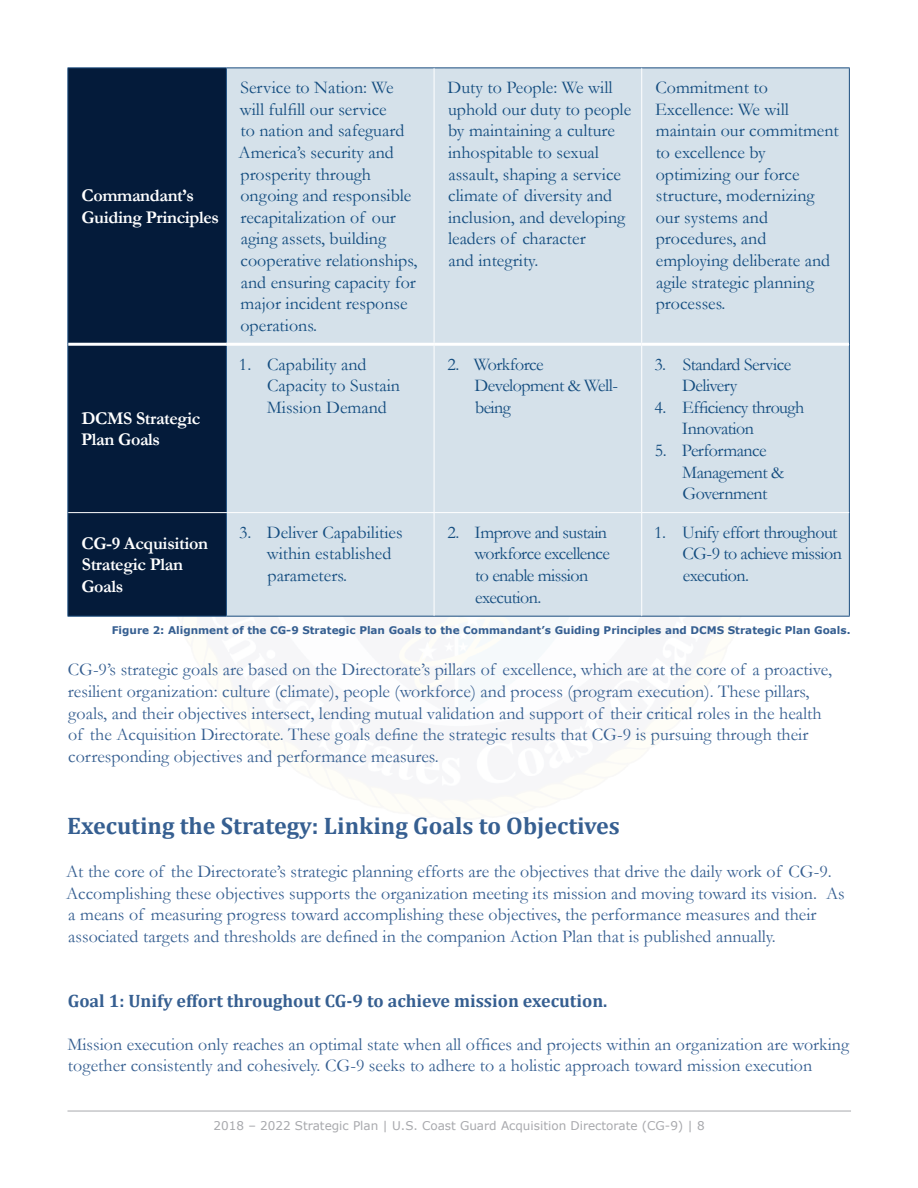
<style>
.page{position:relative;width:918px;height:1188px;background:#fff}
.page>*{position:absolute;margin:0;border:0;box-sizing:border-box;transform-origin:0 0}
.t1{font:700 24px "Cambria";color:#365f91}
.t2{font:18px/21.6px "Garamond";color:#365f91}
.t3{font:18px/21.6px "Garamond";color:#134c7f}
.t4{font:18px/21.6px "Garamond";letter-spacing:-.03em;color:#134c7f}
.t5{font:700 18px/21.6px "Garamond";letter-spacing:-.02em;color:#fff}
.t6{font:700 18px "Cambria";color:#365f91}
.t7{font:12px "Verdana";color:#a8a9ad}
.t8{font:700 10.5px "Verdana";color:#365f91}
</style>
<div class="page">
<hr style="left:68px;top:1111px;width:783px;height:1px;background:#a8a9ad">
<div style="left:69px;top:69px;width:157px;height:547px;background:#041b3a"></div>
<div style="left:227px;top:69px;width:622px;height:443px;background:#d5e1ea"></div>
<div style="left:227px;top:513px;width:622px;height:103px;background:#d5e1ea"></div>
<hr style="left:68px;top:68px;width:158px;height:1px;background:#1b4d7f">
<hr style="left:68px;top:68px;width:1px;height:276px;background:#1b4d7f">
<hr style="left:226px;top:68px;width:208px;height:1px;background:#1b4d7f">
<hr style="left:226px;top:68px;width:1px;height:275px;background:#1b4d7f">
<hr style="left:434px;top:68px;width:208px;height:1px;background:#1b4d7f">
<hr style="left:642px;top:68px;width:208px;height:1px;background:#1b4d7f">
<hr style="left:849px;top:68px;width:1px;height:276px;background:#1b4d7f">
<hr style="left:68px;top:344px;width:1px;height:169px;background:#1b4d7f">
<hr style="left:226px;top:346px;width:1px;height:166px;background:#1b4d7f">
<hr style="left:849px;top:344px;width:1px;height:169px;background:#1b4d7f">
<hr style="left:68px;top:513px;width:1px;height:103px;background:#1b4d7f">
<hr style="left:226px;top:513px;width:1px;height:103px;background:#1b4d7f">
<hr style="left:849px;top:513px;width:1px;height:103px;background:#1b4d7f">
<hr style="left:68px;top:616px;width:158px;height:1px;background:#1b4d7f">
<hr style="left:226px;top:616px;width:208px;height:1px;background:#1b4d7f">
<hr style="left:434px;top:616px;width:208px;height:1px;background:#1b4d7f">
<hr style="left:642px;top:616px;width:208px;height:1px;background:#1b4d7f">
<hr style="left:68px;top:512px;width:158px;height:1px;background:#fff">
<hr style="left:434px;top:68px;width:1px;height:275px;background:#fff">
<hr style="left:434px;top:346px;width:1px;height:166px;background:#fff">
<hr style="left:434px;top:513px;width:1px;height:103px;background:#fff">
<hr style="left:641px;top:68px;width:1px;height:275px;background:#fff">
<hr style="left:641px;top:346px;width:1px;height:166px;background:#fff">
<hr style="left:641px;top:513px;width:1px;height:103px;background:#fff">
<hr style="left:68px;top:343px;width:158px;height:3px;background:#fff">
<hr style="left:226px;top:343px;width:208px;height:3px;background:#fff">
<hr style="left:434px;top:343px;width:208px;height:3px;background:#fff">
<hr style="left:642px;top:343px;width:207px;height:3px;background:#fff">
<p class="t5" style="left:82px;top:184px;width:139px">Commandant’s<br>Guiding Principles</p>
<p class="t5" style="left:81px;top:407px;width:120px">DCMS Strategic<br>Plan Goals</p>
<p class="t3" style="left:238px;top:76px;width:180px">Service to Nation: We will fulfill our service<br>to nation and safeguard<br>America’s security and prosperity through ongoing and responsible recapitalization of our aging assets, building cooperative relationships, and ensuring capacity for major incident response operations.</p>
<p class="t3" style="left:447px;top:76px;width:185px">Duty to People: We will uphold our duty to people by maintaining a culture inhospitable to sexual assault, shaping a service climate of diversity and inclusion, and developing leaders of character<br>and integrity.</p>
<p class="t3" style="left:655px;top:76px;width:185px">Commitment to<br>Excellence: We will maintain our commitment to excellence by optimizing our force structure, modernizing our systems and procedures, and employing deliberate and agile strategic planning processes.</p>
<p class="t3" style="left:267px;top:353px;width:135px;text-indent:-28px">1. Capability and<br>Capacity to Sustain<br>Mission Demand</p>
<p class="t4" style="left:474px;top:353px;width:145px;text-indent:-27px">2. Workforce<br>Development &amp; Well&shy;being</p>
<p class="t4" style="left:682px;top:353px;width:111px;text-indent:-28px">3. Standard Service<br>Delivery</p>
<p class="t4" style="left:682px;top:396px;width:124px;text-indent:-27px">4. Efficiency through<br>Innovation</p>
<p class="t4" style="left:682px;top:439px;width:104px;text-indent:-27px">5. Performance<br>Management &amp;<br>Government</p>
<p class="t5" style="left:82px;top:532px;width:128px">CG-9 Acquisition<br>Strategic Plan<br>Goals</p>
<p class="t3" style="left:267px;top:521px;width:137px;text-indent:-28px">3. Deliver Capabilities within established parameters.</p>
<p class="t4" style="left:474px;top:521px;width:137px;text-indent:-27px">2. Improve and sustain workforce excellence to enable mission execution.</p>
<p class="t4" style="left:682px;top:521px;width:161px;text-indent:-28px">1. Unify effort throughout<br>CG-9 to achieve mission execution.</p>
<p class="t8" style="left:112px;top:622px;width:740px">Figure 2: Alignment of the CG-9 Strategic Plan Goals to the Commandant’s Guiding Principles and DCMS Strategic Plan Goals.</p>
<p class="t2" style="left:68px;top:659px;width:766px">CG-9’s strategic goals are based on the Directorate’s pillars of excellence, which are at the core of a proactive, resilient organization: culture (climate), people (workforce) and process (program execution). These pillars, goals, and their objectives intersect, lending mutual validation and support of their critical roles in the health of the Acquisition Directorate. These goals define the strategic results that CG-9 is pursuing through their corresponding objectives and performance measures.</p>
<p class="t1" style="left:67px;top:809px;width:554px">Executing the Strategy: Linking Goals to Objectives</p>
<p class="t2" style="left:66px;top:860px;width:780px">At the core of the Directorate’s strategic planning efforts are the objectives that drive the daily work of CG-9.<br>Accomplishing these objectives supports the organization meeting its mission and moving toward its vision. As a means of measuring progress toward accomplishing these objectives, the performance measures and their associated targets and thresholds are defined in the companion Action Plan that is published annually.</p>
<p class="t6" style="left:68px;top:988px;width:541px">Goal 1: Unify effort throughout CG-9 to achieve mission execution.</p>
<p class="t2" style="left:67px;top:1033px;width:783px">Mission execution only reaches an optimal state when all offices and projects within an organization are working together consistently and cohesively. CG-9 seeks to adhere to a holistic approach toward mission execution</p>
<p class="t7" style="left:214px;top:1118px;width:493px">2018 – 2022 Strategic Plan | U.S. Coast Guard Acquisition Directorate (CG-9) | 8</p>
</div>
